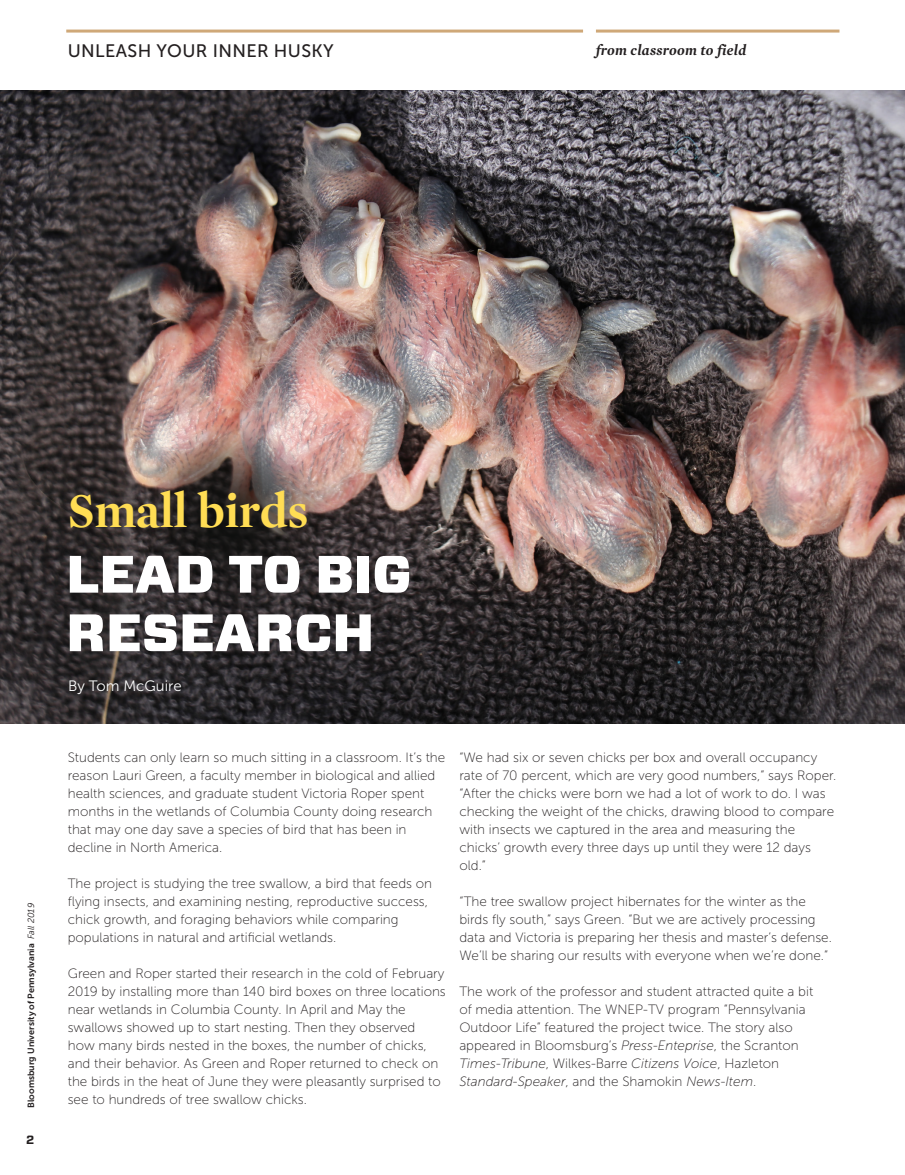
<style>
.page{position:relative;width:905px;height:1175px;background:#fff}
.page>*{position:absolute;margin:0;border:0;box-sizing:border-box;transform-origin:0 0}
.t1{font:900 52.5px/58.5px "Forza";color:#fff}
.t2{font:700 49.5px "Mercury Display";color:#ffdd54}
.t3{font:18px "Museo Sans 500";letter-spacing:.02em;color:#231f20}
.t4{font:italic 700 15px "Mercury Display";letter-spacing:.02em;color:#231f20}
.t5{font:15px "Museo Sans 300";color:#fff}
.Paragraph_Style_1{font:13.5px/18px "Museo Sans 100";color:#231f20}
.t6{font:700 12px "Forza";color:#231f20}
.t7{font:9px "Museo Sans 700";color:#231f20}
.s1{font-family:"Museo Sans 300";font-style:italic}
.s2{font-style:italic}
</style>
<div class="page">
<img style="left:0;top:90px;width:904px;height:633px">
<svg style="left:136px;top:424px;width:188px;height:186px;background:#504442"></svg>
<hr style="left:66px;top:30px;width:517px;height:3px;background:#cfa878">
<hr style="left:596px;top:30px;width:243px;height:3px;background:#cfa878">
<p class="t3" style="left:68px;top:41px;width:267px">UNLEASH YOUR INNER HUSKY</p>
<p class="t4" style="left:596px;top:40px;width:152px">from classroom to field</p>
<p class="t7" style="left:26px;top:1108px;width:207px;rotate:-90deg">Bloomsburg University of Pennsylvania <span class="s1">Fall 2019</span></p>
<p class="t6" style="left:26px;top:1131px;width:10px">2</p>
<p class="t2" style="left:68px;top:474px;width:242px">Small birds</p>
<p class="t1" style="left:66px;top:546px;width:346px">LEAD TO BIG<br>RESEARCH</p>
<p class="t5" style="left:68px;top:677px;width:115px">By Tom McGuire</p>
<p class="Paragraph_Style_1" style="left:68px;top:748px;width:379px">Students can only learn so much sitting in a classroom. It’s the reason Lauri Green, a faculty member in biological and allied health sciences, and graduate student Victoria Roper spent months in the wetlands of Columbia County doing research that may one day save a species of bird that has been in decline in North America.</p>
<p class="Paragraph_Style_1" style="left:68px;top:874px;width:366px">The project is studying the tree swallow, a bird that feeds on flying insects, and examining nesting, reproductive success, chick growth, and foraging behaviors while comparing populations in natural and artificial wetlands.</p>
<p class="Paragraph_Style_1" style="left:68px;top:964px;width:379px">Green and Roper started their research in the cold of February 2019 by installing more than 140 bird boxes on three locations near wetlands in Columbia County. In April and May the swallows showed up to start nesting. Then they observed<br>how many birds nested in the boxes, the number of chicks, and their behavior. As Green and Roper returned to check on the birds in the heat of June they were pleasantly surprised to see to hundreds of tree swallow chicks.</p>
<p class="Paragraph_Style_1" style="left:459px;top:748px;width:378px">“We had six or seven chicks per box and overall occupancy rate of 70 percent, which are very good numbers,” says Roper. “After the chicks were born we had a lot of work to do. I was checking the weight of the chicks, drawing blood to compare with insects we captured in the area and measuring the chicks’ growth every three days up until they were 12 days old.”</p>
<p class="Paragraph_Style_1" style="left:459px;top:892px;width:374px">“The tree swallow project hibernates for the winter as the birds fly south,” says Green. “But we are actively processing data and Victoria is preparing her thesis and master’s defense.<br>We’ll be sharing our results with everyone when we’re done.”</p>
<p class="Paragraph_Style_1" style="left:459px;top:982px;width:355px">The work of the professor and student attracted quite a bit of media attention. The WNEP-TV program “Pennsylvania Outdoor Life” featured the project twice. The story also appeared in Bloomsburg’s <span class="s2">Press-Enteprise</span>, the Scranton <span class="s2">Times-Tribune</span>, Wilkes-Barre <span class="s2">Citizens Voice</span>, Hazleton <span class="s2">Standard-Speaker</span>, and the Shamokin <span class="s2">News-Item</span>.</p>
</div>
